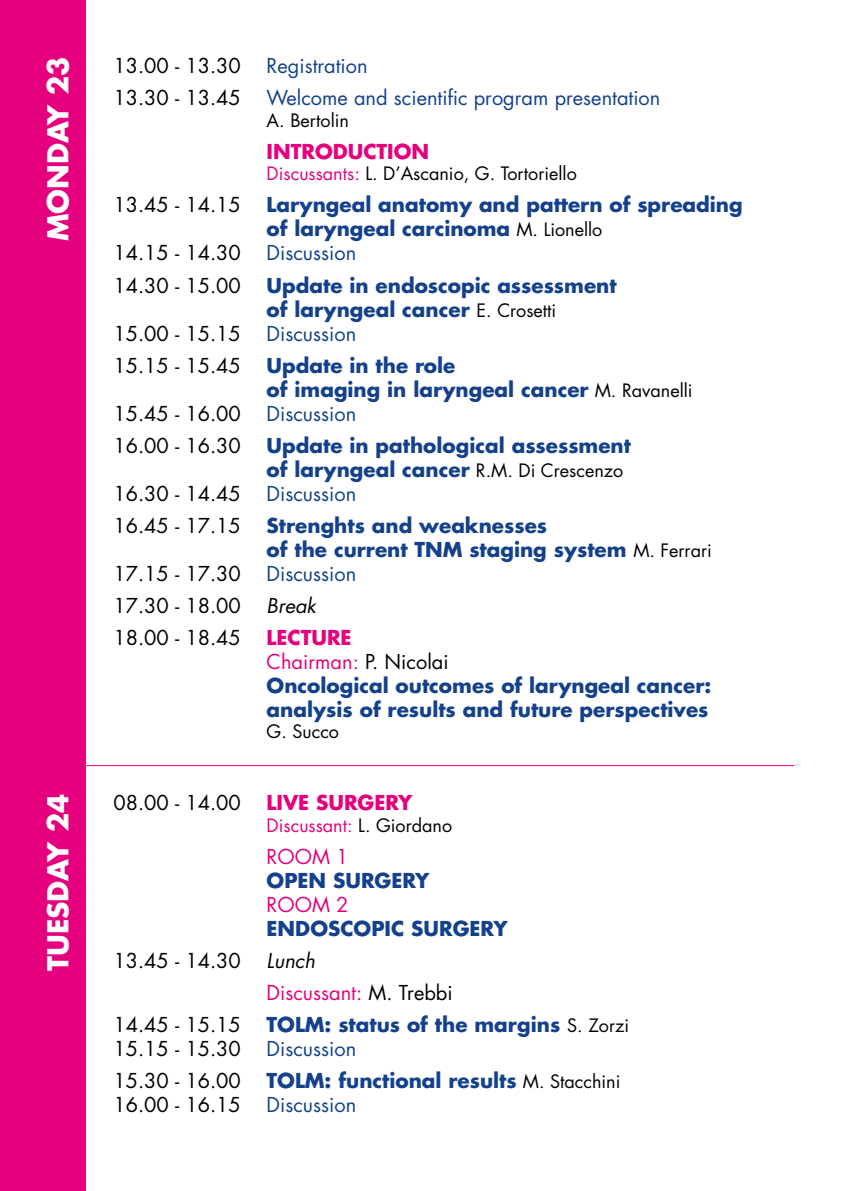
<style>
.page{position:relative;width:851px;height:1191px;background:#fff}
.page>*{position:absolute;margin:0;border:0;box-sizing:border-box;transform-origin:0 0}
.t1{font:700 28px "Futura Std";color:#fff}
.t2{font:700 20px/24px "Futura Std";color:#14418b}
.t3{font:20px "Futura Std";color:#000}
.t4{font:20px "Futura Std";color:#14418b}
.t5{font:20px/32px "Futura Std";color:#e5007d}
.t6{font:700 20px "Futura Std";color:#e5007d}
.t7{font:italic 20px "Futura Std";color:#000}
.t8{font:18px "Futura Std";color:#000}
.t9{font:18px "Futura Std";color:#e5007d}
.s1{color:#e5007d}
.s2{font-weight:400;font-size:18px;color:#000}
.s3{font-weight:400;color:#e5007d}
.s4{font-weight:400;color:#000}
.s5{color:#000}
.s6{font-style:italic;color:#000}
</style>
<div class="page">
<div style="left:0;top:0;width:85px;height:1191px;background:#e5007d"></div>
<hr style="left:850px;top:0;width:1px;height:1191px;background:#e5007d">
<hr style="left:0;top:765px;width:794px;height:1px;background:#e5007d">
<h1 class="t1" style="left:39px;top:241px;width:186px;rotate:-90deg">MONDAY 23</h1>
<h1 class="t1" style="left:39px;top:971px;width:178px;rotate:-90deg">TUESDAY 24</h1>
<p class="t3" style="left:113px;top:53px;width:129px">13.00 - 13.30</p>
<p class="t4" style="left:266px;top:53px;width:102px">Registration</p>
<p class="t3" style="left:113px;top:85px;width:129px">13.30 - 13.45</p>
<p class="t4" style="left:266px;top:85px;width:395px">Welcome and scientific program presentation</p>
<p class="t8" style="left:266px;top:109px;width:84px">A. Bertolin</p>
<p class="t6" style="left:266px;top:138px;width:164px">INTRODUCTION</p>
<p class="t8" style="left:266px;top:162px;width:311px"><span class="s1">Discussants:</span> L. D’Ascanio, G. Tortoriello</p>
<p class="t3" style="left:113px;top:192px;width:129px">13.45 - 14.15</p>
<p class="t2" style="left:266px;top:193px;width:477px">Laryngeal anatomy and pattern of spreading of laryngeal carcinoma <span class="s2">M. Lionello</span></p>
<p class="t3" style="left:113px;top:240px;width:129px">14.15 - 14.30</p>
<p class="t4" style="left:266px;top:240px;width:91px">Discussion</p>
<p class="t3" style="left:113px;top:272px;width:129px">14.30 - 15.00</p>
<p class="t2" style="left:266px;top:273px;width:351px">Update in endoscopic assessment of laryngeal cancer <span class="s2">E. Crosetti</span></p>
<p class="t3" style="left:113px;top:320px;width:129px">15.00 - 15.15</p>
<p class="t4" style="left:266px;top:320px;width:91px">Discussion</p>
<p class="t3" style="left:113px;top:352px;width:129px">15.15 - 15.45</p>
<p class="t2" style="left:266px;top:353px;width:427px">Update in the role<br>of imaging in laryngeal cancer <span class="s2">M. Ravanelli</span></p>
<p class="t3" style="left:113px;top:400px;width:129px">15.45 - 16.00</p>
<p class="t4" style="left:266px;top:400px;width:91px">Discussion</p>
<p class="t3" style="left:113px;top:432px;width:129px">16.00 - 16.30</p>
<p class="t2" style="left:266px;top:433px;width:366px">Update in pathological assessment of laryngeal cancer <span class="s2">R.M. Di Crescenzo</span></p>
<p class="t3" style="left:113px;top:480px;width:129px">16.30 - 14.45</p>
<p class="t4" style="left:266px;top:480px;width:91px">Discussion</p>
<p class="t3" style="left:113px;top:512px;width:129px">16.45 - 17.15</p>
<p class="t2" style="left:266px;top:513px;width:446px">Strenghts and weaknesses<br>of the current TNM staging system <span class="s2">M. Ferrari</span></p>
<p class="t3" style="left:113px;top:560px;width:129px">17.15 - 17.30</p>
<p class="t4" style="left:266px;top:560px;width:91px">Discussion</p>
<p class="t3" style="left:113px;top:592px;width:129px">17.30 - 18.00</p>
<p class="t7" style="left:266px;top:592px;width:51px">Break</p>
<p class="t3" style="left:113px;top:624px;width:129px">18.00 - 18.45</p>
<p class="t2" style="left:266px;top:625px;width:446px"><span class="s1">LECTURE<br></span><span class="s3">Chairman:</span> <span class="s4">P. Nicolai<br></span>Oncological outcomes of laryngeal cancer: analysis of results and future perspectives</p>
<p class="t8" style="left:266px;top:720px;width:74px">G. Succo</p>
<p class="t3" style="left:113px;top:790px;width:129px">08.00 - 14.00</p>
<p class="t6" style="left:266px;top:789px;width:147px">LIVE SURGERY</p>
<p class="t9" style="left:266px;top:813px;width:187px">Discussant: <span class="s5">L. Giordano</span></p>
<p class="t5" style="left:266px;top:840px;width:83px">ROOM 1</p>
<p class="t2" style="left:266px;top:868px;width:164px">OPEN SURGERY</p>
<p class="t5" style="left:266px;top:888px;width:83px">ROOM 2</p>
<p class="t2" style="left:266px;top:916px;width:242px">ENDOSCOPIC SURGERY</p>
<p class="t3" style="left:113px;top:947px;width:129px">13.45 - 14.30</p>
<p class="t5" style="left:266px;top:944px;width:187px"><span class="s6">Lunch<br></span>Discussant: <span class="s5">M. Trebbi</span></p>
<p class="t3" style="left:113px;top:1011px;width:129px">14.45 - 15.15</p>
<p class="t2" style="left:266px;top:1012px;width:364px">TOLM: status of the margins <span class="s2">S. Zorzi</span></p>
<p class="t3" style="left:113px;top:1035px;width:129px">15.15 - 15.30</p>
<p class="t4" style="left:266px;top:1035px;width:91px">Discussion</p>
<p class="t3" style="left:113px;top:1067px;width:129px">15.30 - 16.00</p>
<p class="t2" style="left:266px;top:1068px;width:355px">TOLM: functional results <span class="s2">M. Stacchini</span></p>
<p class="t3" style="left:113px;top:1091px;width:129px">16.00 - 16.15</p>
<p class="t4" style="left:266px;top:1091px;width:91px">Discussion</p>
</div>
